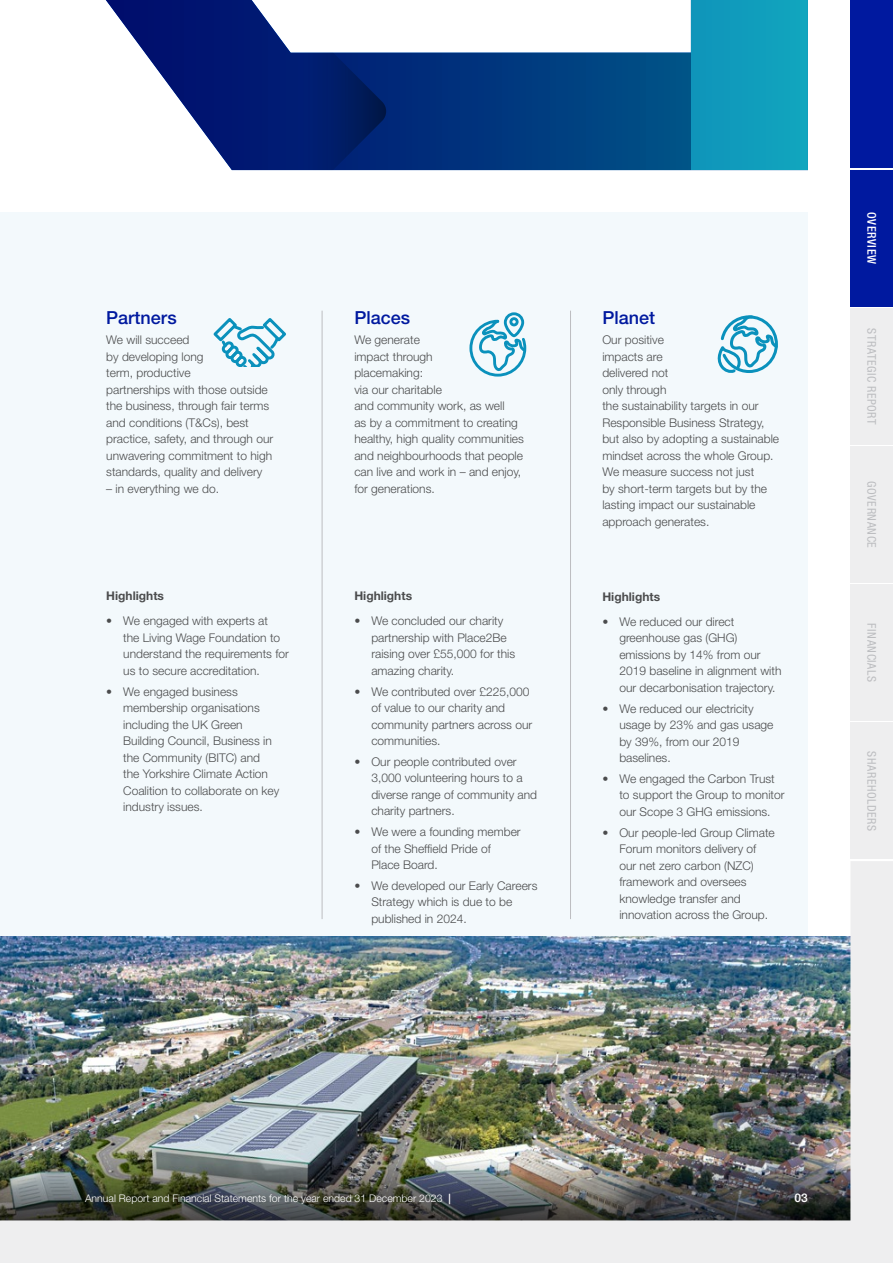
<style>
.page{position:relative;width:893px;height:1263px;background:#fff}
.page>*{position:absolute;margin:0;border:0;box-sizing:border-box;transform-origin:0 0}
.t1{font:500 18px "Helvetica Neue LT Std";color:#00199f}
.t2{font:300 12px/16.5px "Helvetica Neue LT Std";color:#4b4c4d}
.t3{font:condensed 12px "Helvetica Neue LT Std";letter-spacing:.045em;color:#bcbdc0}
.t4{font:700 12px "Helvetica Neue LT Std";color:#4b4c4d}
.t5{font:500 condensed 12px "Helvetica Neue LT Std";letter-spacing:.04em;color:#fff}
.t6{font:500 12px "Helvetica Neue LT Std";color:#fff}
.t7{font:300 10.5px "Helvetica Neue LT Std";color:#fff}
.s1{font-weight:500}
</style>
<div class="page">
<svg style="left:106px;top:0;width:702px;height:170px"></svg>
<svg style="left:291px;top:30px;width:95px;height:140px"></svg>
<div style="left:0;top:213px;width:808px;height:1050px;background:#f3f9fc"></div>
<hr style="left:322px;top:311px;width:1px;height:608px;background:#bcbdc0">
<hr style="left:570px;top:311px;width:1px;height:608px;background:#bcbdc0">
<svg style="left:717px;top:315px;width:61px;height:58px"></svg>
<div style="left:504px;top:312px;width:20px;height:25px;border:3px solid #0a91bc;border-radius:9px"></div>
<div style="left:509px;top:317px;width:10px;height:9px;border:3px solid #0a91bc;border-radius:50%"></div>
<svg style="left:469px;top:318px;width:58px;height:59px"></svg>
<svg style="left:213px;top:318px;width:73px;height:49px"></svg>
<div style="left:850px;top:170px;width:43px;height:136px;background:#00199f"></div>
<div style="left:850px;top:0;width:43px;height:168px;background:#00199f"></div>
<img style="left:0;top:861px;width:893px;height:402px">
<div style="left:850px;top:446px;width:43px;height:137px;background:#eeeeef"></div>
<div style="left:850px;top:308px;width:43px;height:136px;background:#eeeeef"></div>
<div style="left:850px;top:585px;width:43px;height:136px;background:#eeeeef"></div>
<div style="left:850px;top:723px;width:43px;height:136px;background:#eeeeef"></div>
<h1 class="t1" style="left:106px;top:306px;width:72px">Partners</h1>
<p class="t2" style="left:106px;top:331px;width:168px">We will succeed<br>by developing long<br>term, productive<br>partnerships with those outside the business, through fair terms and conditions (T&amp;Cs), best practice, safety, and through our unwavering commitment to high standards, quality and delivery</p>
<p class="t2" style="left:106px;top:480px;width:114px">– in everything we do.</p>
<p class="t4" style="left:106px;top:589px;width:59px">Highlights</p>
<p class="t2" style="left:123px;top:612px;width:167px;text-indent:-17px">• We engaged with experts at<br>the Living Wage Foundation to understand the requirements for us to secure accreditation.</p>
<p class="t2" style="left:123px;top:683px;width:158px;text-indent:-17px">• We engaged business membership organisations including the UK Green<br>Building Council, Business in the Community (BITC) and<br>the Yorkshire Climate Action<br>Coalition to collaborate on key industry issues.</p>
<h1 class="t1" style="left:354px;top:306px;width:57px">Places</h1>
<p class="t2" style="left:354px;top:331px;width:171px">We generate<br>impact through<br>placemaking:<br>via our charitable<br>and community work, as well<br>as by a commitment to creating healthy, high quality communities and neighbourhoods that people can live and work in – and enjoy, for generations.</p>
<p class="t4" style="left:354px;top:589px;width:59px">Highlights</p>
<p class="t2" style="left:371px;top:612px;width:145px;text-indent:-17px">• We concluded our charity partnership with Place2Be raising over £55,000 for this amazing charity.</p>
<p class="t2" style="left:371px;top:683px;width:162px;text-indent:-17px">• We contributed over £225,000 of value to our charity and community partners across our communities.</p>
<p class="t2" style="left:371px;top:753px;width:167px;text-indent:-17px">• Our people contributed over<br>3,000 volunteering hours to a diverse range of community and charity partners.</p>
<p class="t2" style="left:371px;top:823px;width:151px;text-indent:-17px">• We were a founding member of the Sheffield Pride of<br>Place Board.</p>
<p class="t2" style="left:371px;top:877px;width:168px;text-indent:-17px">• We developed our Early Careers<br>Strategy which is due to be published in 2024.</p>
<h1 class="t1" style="left:602px;top:306px;width:54px">Planet</h1>
<p class="t2" style="left:602px;top:331px;width:178px">Our positive<br>impacts are<br>delivered not<br>only through<br>the sustainability targets in our<br>Responsible Business Strategy, but also by adopting a sustainable mindset across the whole Group.<br>We measure success not just<br>by short-term targets but by the lasting impact our sustainable approach generates.</p>
<p class="t4" style="left:602px;top:589px;width:59px">Highlights</p>
<p class="t2" style="left:619px;top:613px;width:164px;text-indent:-17px">• We reduced our direct greenhouse gas (GHG) emissions by 14% from our<br>2019 baseline in alignment with our decarbonisation trajectory.</p>
<p class="t2" style="left:619px;top:700px;width:156px;text-indent:-17px">• We reduced our electricity usage by 23% and gas usage by 39%, from our 2019 baselines.</p>
<p class="t2" style="left:619px;top:770px;width:167px;text-indent:-17px">• We engaged the Carbon Trust to support the Group to monitor our Scope 3 GHG emissions.</p>
<p class="t2" style="left:619px;top:824px;width:157px;text-indent:-17px">• Our people-led Group Climate<br>Forum monitors delivery of our net zero carbon (NZC) framework and oversees knowledge transfer and innovation across the Group.</p>
<p class="t5" style="left:879px;top:212px;width:53px;rotate:90deg">OVERVIEW</p>
<p class="t3" style="left:879px;top:328px;width:98px;rotate:90deg">STRATEGIC REPORT</p>
<p class="t3" style="left:879px;top:481px;width:68px;rotate:90deg">GOVERNANCE</p>
<p class="t3" style="left:879px;top:623px;width:60px;rotate:90deg">FINANCIALS</p>
<p class="t3" style="left:879px;top:751px;width:81px;rotate:90deg">SHAREHOLDERS</p>
<p class="t7" style="left:85px;top:1192px;width:367px">Annual Report and Financial Statements for the year ended 31 December 2023 <span class="s1">|</span></p>
<p class="t6" style="left:795px;top:1191px;width:15px">03</p>
</div>
